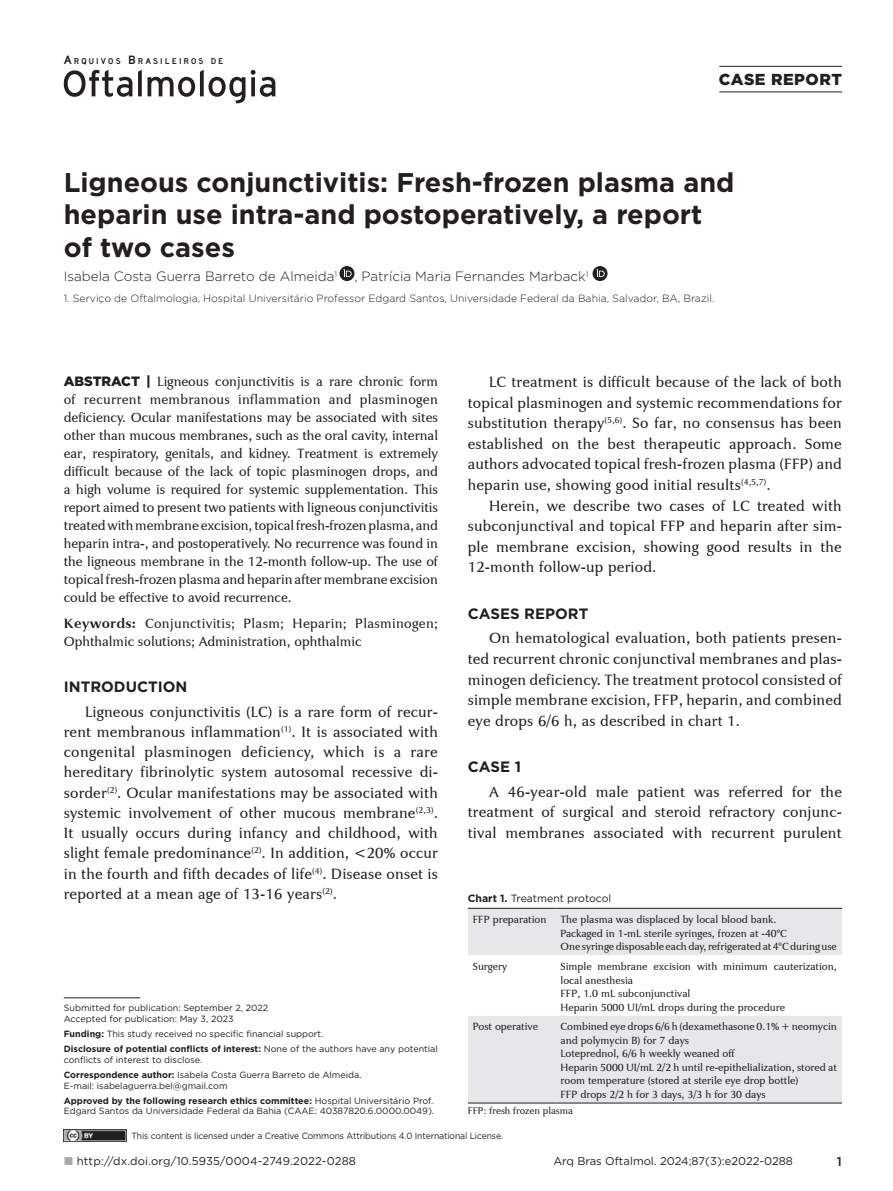
<style>
.page{position:relative;width:893px;height:1191px;background:#fff}
.page>*{position:absolute;margin:0;border:0;box-sizing:border-box;transform-origin:0 0}
.t1{font:700 27px/32.4px "Gotham";color:#231f20}
.t2{font:900 15.9px "Gotham";letter-spacing:.03em;color:#231f20}
.t3{font:15px/20.5px "Jaguar JC Book";letter-spacing:.015em;color:#231f20;text-align:justify}
.t4{font:700 15px "Gotham";color:#231f20}
.t5{font:13.5px/18px "Jaguar JC Book";color:#231f20;text-align:justify}
.t6{font:300 13.5px "Gotham";color:#231f20}
.t7{font:500 12.75px "Gotham";color:#231f20}
.t8{font:11.25px "Gotham";color:#231f20}
.t9{font:10.5px/13.5px "Jaguar JC Book";color:#231f20}
.t10{font:300 10.5px "Gotham";color:#231f20}
.t11{font:10.5px "Gotham";color:#231f20}
.t12{font:9.75px "Jaguar JC Book";color:#231f20}
.t13{font:9px/15px "Gotham";color:#231f20}
.t14{font:9px "Gotham";color:#231f20;scale:.95 1}
.t15{font:7.8px "highwaygothic";letter-spacing:.255em;color:#231f20;scale:1.07 1}
.s1{font-size:11.25px}
.s2{font-family:"Gotham";font-weight:900}
.s3{font-family:"Jaguar JC Bold"}
.s4{font-weight:700}
.s5{color:#a8a9ad}
</style>
<div class="page">
<hr style="left:719px;top:66px;width:123px;height:1px;background:#231f20">
<hr style="left:719px;top:91px;width:123px;height:1px;background:#231f20">
<svg style="left:64px;top:70px;width:211px;height:33px"></svg>
<img style="left:64px;top:1129px;width:63px;height:12px">
<div style="left:339px;top:266px;width:15px;height:15px;background:#231f20;border-radius:50%"></div>
<svg style="left:343px;top:269px;width:9px;height:8px"></svg>
<div style="left:592px;top:266px;width:15px;height:15px;background:#231f20;border-radius:50%"></div>
<svg style="left:597px;top:269px;width:8px;height:8px"></svg>
<hr style="left:64px;top:997px;width:76px;height:1px;background:#231f20">
<div style="left:468px;top:909px;width:374px;height:193px;background:#e6e7e9"></div>
<svg style="left:468px;top:955px;width:374px;height:60px"></svg>
<hr style="left:468px;top:908px;width:87px;height:1px;background:#231f20">
<hr style="left:555px;top:908px;width:287px;height:1px;background:#231f20">
<hr style="left:468px;top:1102px;width:87px;height:1px;background:#231f20">
<hr style="left:555px;top:1102px;width:287px;height:1px;background:#231f20">
<p class="t15" style="left:64px;top:57px;width:151px"><span class="s1">A</span>RQUIVOS <span class="s1">B</span>RASILEIROS DE</p>
<p class="t2" style="left:719px;top:68px;width:125px">CASE REPORT</p>
<h1 class="t1" style="left:64px;top:166px;width:672px">Ligneous conjunctivitis: Fresh-frozen plasma and heparin use intra-and postoperatively, a report of two cases</h1>
<p class="t6" style="left:64px;top:268px;width:275px">Isabela Costa Guerra Barreto de Almeida<sup>1</sup></p>
<p class="t6" style="left:354px;top:268px;width:235px">, Patrícia Maria Fernandes Marback<sup>1</sup></p>
<p class="t10" style="left:64px;top:292px;width:652px">1. Serviço de Oftalmologia, Hospital Universitário Professor Edgard Santos, Universidade Federal da Bahia, Salvador, BA, Brazil.</p>
<p class="t5" style="left:64px;top:372px;width:376px"><span class="s2">ABSTRACT |</span> Ligneous conjunctivitis is a rare chronic form of recurrent membranous inflammation and plasminogen deficiency. Ocular manifestations may be associated with sites other than mucous membranes, such as the oral cavity, internal ear, respiratory, genitals, and kidney. Treatment is extremely difficult because of the lack of topic plasminogen drops, and a high volume is required for systemic supplementation. This report aimed to present two patients with ligneous conjunctivitis treated with membrane excision, topical fresh-frozen plasma, and heparin intra-, and postoperatively. No recurrence was found in the ligneous membrane in the 12-month follow-up. The use of topical fresh-frozen plasma and heparin after membrane excision could be effective to avoid recurrence.</p>
<p class="t5" style="left:64px;top:615px;width:376px"><span class="s3">Keywords:</span> Conjunctivitis; Plasm; Heparin; Plasminogen;<br>Ophthalmic solutions; Administration, ophthalmic</p>
<p class="t4" style="left:64px;top:677px;width:125px">INTRODUCTION</p>
<p class="t3" style="left:64px;top:701px;width:376px;text-indent:21px">Ligneous conjunctivitis (LC) is a rare form of recur&shy;rent membranous inflammation<sup>(1)</sup>. It is associated with congenital plasminogen deficiency, which is a rare hereditary fibrinolytic system autosomal recessive di&shy;sorder<sup>(2)</sup>. Ocular manifestations may be associated with systemic involvement of other mucous membrane<sup>(2,3)</sup>.<br>It usually occurs during infancy and childhood, with slight female predominance<sup>(2)</sup>. In addition, &lt;20% occur in the fourth and fifth decades of life<sup>(4)</sup>. Disease onset is reported at a mean age of 13-16 years<sup>(2)</sup>.</p>
<p class="t13" style="left:64px;top:1002px;width:206px;line-height:10.8px">Submitted for publication: September 2, 2022<br>Accepted for publication: May 3, 2023</p>
<p class="t13" style="left:64px;top:1026px;width:376px"><span class="s4">Funding:</span> This study received no specific financial support.<br><span class="s4">Disclosure of potential conflicts of interest:</span> None of the authors have any potential</p>
<p class="t13" style="left:64px;top:1051px;width:299px">conflicts of interest to disclose.<br><span class="s4">Correspondence author:</span> Isabela Costa Guerra Barreto de Almeida.</p>
<p class="t13" style="left:64px;top:1077px;width:371px">E-mail: isabelaguerra.bel@gmail.com<br><span class="s4">Approved by the following research ethics committee:</span> Hospital Universitário Prof.</p>
<p class="t13" style="left:64px;top:1103px;width:372px">Edgard Santos da Universidade Federal da Bahia (CAAE: 40387820.6.0000.0049).</p>
<p class="t3" style="left:468px;top:372px;width:376px;text-indent:21px">LC treatment is difficult because of the lack of both topical plasminogen and systemic recommendations for substitution therapy<sup>(5,6)</sup>. So far, no consensus has been established on the best therapeutic approach. Some authors advocated topical fresh-frozen plasma (FFP) and heparin use, showing good initial results<sup>(4,5,7)</sup>.</p>
<p class="t3" style="left:468px;top:495px;width:376px;text-indent:21px">Herein, we describe two cases of LC treated with subconjunctival and topical FFP and heparin after sim&shy;ple membrane excision, showing good results in the 12-month follow-up period.</p>
<p class="t4" style="left:468px;top:603px;width:122px">CASES REPORT</p>
<p class="t3" style="left:468px;top:628px;width:376px;text-indent:21px">On hematological evaluation, both patients presen&shy;ted recurrent chronic conjunctival membranes and plas&shy;minogen deficiency. The treatment protocol consisted of simple membrane excision, FFP, heparin, and combined eye drops 6/6 h, as described in chart 1.</p>
<p class="t4" style="left:468px;top:756px;width:55px">CASE 1</p>
<p class="t3" style="left:468px;top:781px;width:376px;text-indent:21px">A 46-year-old male patient was referred for the treatment of surgical and steroid refractory conjunc&shy;tival membranes associated with recurrent purulent</p>
<p class="t11" style="left:468px;top:891px;width:145px"><span class="s4">Chart 1.</span> Treatment protocol</p>
<p class="t9" style="left:473px;top:913px;width:75px">FFP preparation</p>
<p class="t9" style="left:560px;top:913px;width:278px">The plasma was displaced by local blood bank.<br>Packaged in 1-mL sterile syringes, frozen at -40°C<br>One syringe disposable each day, refrigerated at 4°C during use</p>
<p class="t9" style="left:473px;top:959px;width:36px">Surgery</p>
<p class="t9" style="left:560px;top:959px;width:278px">Simple membrane excision with minimum cauterization, local anesthesia<br>FFP, 1.0 mL subconjunctival<br>Heparin 5000 UI/mL drops during the procedure</p>
<p class="t9" style="left:473px;top:1020px;width:67px">Post operative</p>
<p class="t9" style="left:560px;top:1020px;width:278px">Combined eye drops 6/6 h (dexamethasone 0.1% + neomycin and polymycin B) for 7 days<br>Loteprednol, 6/6 h weekly weaned off<br>Heparin 5000 UI/mL 2/2 h until re-epithelialization, stored at room temperature (stored at sterile eye drop bottle)<br>FFP drops 2/2 h for 3 days, 3/3 h for 30 days</p>
<p class="t12" style="left:468px;top:1105px;width:107px">FFP: fresh frozen plasma</p>
<p class="t14" style="left:132px;top:1130px;width:392px">This content is licensed under a Creative Commons Attributions 4.0 International License.</p>
<p class="t8" style="left:64px;top:1153px;width:294px"><span class="s5">■</span> http://dx.doi.org/10.5935/0004-2749.2022-0288</p>
<p class="t8" style="left:553px;top:1153px;width:241px">Arq Bras Oftalmol. 2024;87(3):e2022-0288</p>
<p class="t7" style="left:837px;top:1153px;width:7px">1</p>
</div>
